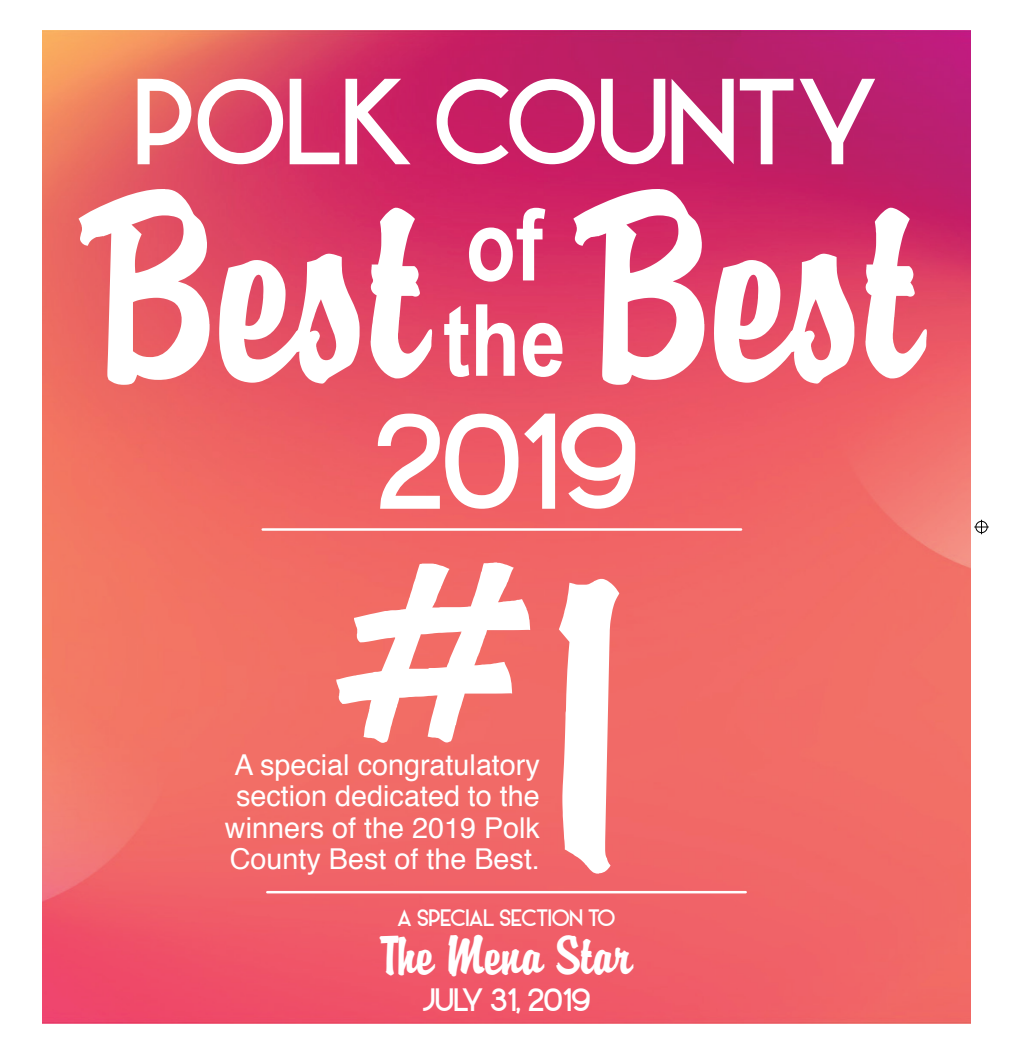
<style>
.page{position:relative;width:1013px;height:1054px;background:#fff}
.page>*{position:absolute;margin:0;border:0;box-sizing:border-box;transform-origin:0 0}
.t1{font:381.88px "Brody";color:#fff;scale:.93 1}
.t2{font:234.25px "Brody";color:#fff;scale:.93 1}
.t3{font:119px "Alpaca Scarlett Demo";color:#fff}
.t4{font:106.88px "Alpaca Scarlett Demo";color:#fff}
.t5{font:700 99.75px "Arial Narrow";color:#fff}
.t6{font:48.38px "Brody";color:#fff}
.t7{font:28.75px/31.2px "Helvetica";color:#fff;text-align:center}
.t8{font:28.38px "Alpaca Scarlett Demo";color:#fff}
.t9{font:20.88px "Alpaca Scarlett Demo";color:#fff}
</style>
<div class="page">
<svg style="left:974px;top:519px;width:14px;height:15px"></svg>
<img style="left:42px;top:31px;width:928px;height:992px">
<hr style="left:267px;top:890px;width:478px;height:3px;background:#fff">
<hr style="left:263px;top:528px;width:478px;height:2px;background:#fff">
<h3 class="t4" style="left:134px;top:79px;width:745px">POLK COUNTY</h3>
<h2 class="t2" style="left:89px;top:187px;width:898px">Best Best</h2>
<h3 class="t5" style="left:466px;top:187px;width:79px">of</h3>
<h3 class="t5" style="left:443px;top:283px;width:124px">the</h3>
<h3 class="t3" style="left:375px;top:413px;width:265px">2019</h3>
<h1 class="t1" style="left:336px;top:553px;width:326px">#1</h1>
<p class="t7" style="left:225px;top:751px;width:316px">A special congratulatory section dedicated to the winners of the 2019 Polk<br>County Best of the Best.</p>
<p class="t9" style="left:397px;top:909px;width:219px">A SPECIAL SECTION TO</p>
<h3 class="t6" style="left:380px;top:933px;width:254px">The Mena Star</h3>
<p class="t8" style="left:422px;top:987px;width:169px">JULY 31, 2019</p>
</div>
